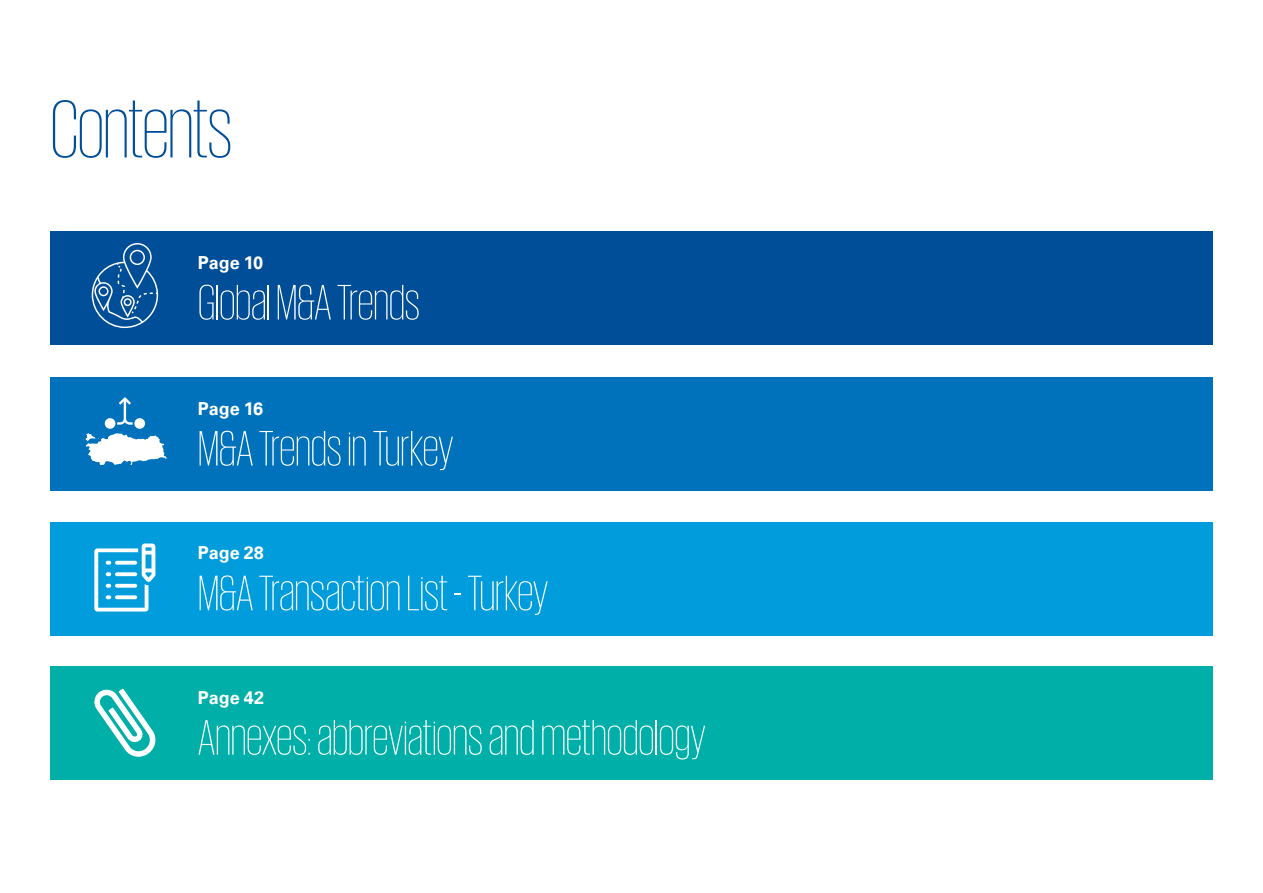
<style>
.page{position:relative;width:1263px;height:893px;background:#fff}
.page>*{position:absolute;margin:0;border:0;box-sizing:border-box;transform-origin:0 0}
.t1{font:200 84px "KPMG";letter-spacing:-.015em;color:#004e98}
.t2{font:200 51px "KPMG";letter-spacing:-.005em;color:#fff}
.t3{font:700 18px "Universfor KPMG";color:#fff}
</style>
<div class="page">
<div style="left:50px;top:231px;width:1162px;height:114px;background:#004e98"></div>
<div style="left:50px;top:377px;width:1162px;height:114px;background:#0072bc"></div>
<div style="left:50px;top:522px;width:1162px;height:113px;background:#009cdc"></div>
<div style="left:50px;top:666px;width:1162px;height:114px;background:#00afa8"></div>
<svg style="left:92px;top:243px;width:66px;height:85px"></svg>
<svg style="left:85px;top:397px;width:82px;height:68px"></svg>
<svg style="left:94px;top:543px;width:61px;height:68px"></svg>
<svg style="left:94px;top:688px;width:62px;height:69px"></svg>
<h1 class="t1" style="left:50px;top:89px;width:183px">Contents</h1>
<p class="t3" style="left:198px;top:251px;width:67px">Page 10</p>
<p class="t2" style="left:198px;top:278px;width:223px">Global M&amp;A Trends</p>
<p class="t3" style="left:198px;top:397px;width:67px">Page 16</p>
<p class="t2" style="left:198px;top:424px;width:257px">M&amp;A Trends in Turkey</p>
<p class="t3" style="left:198px;top:542px;width:67px">Page 28</p>
<p class="t2" style="left:198px;top:569px;width:351px">M&amp;A Transaction List - Turkey</p>
<p class="t3" style="left:198px;top:687px;width:68px">Page 42</p>
<p class="t2" style="left:198px;top:713px;width:509px">Annexes: abbreviations and methodology</p>
</div>
